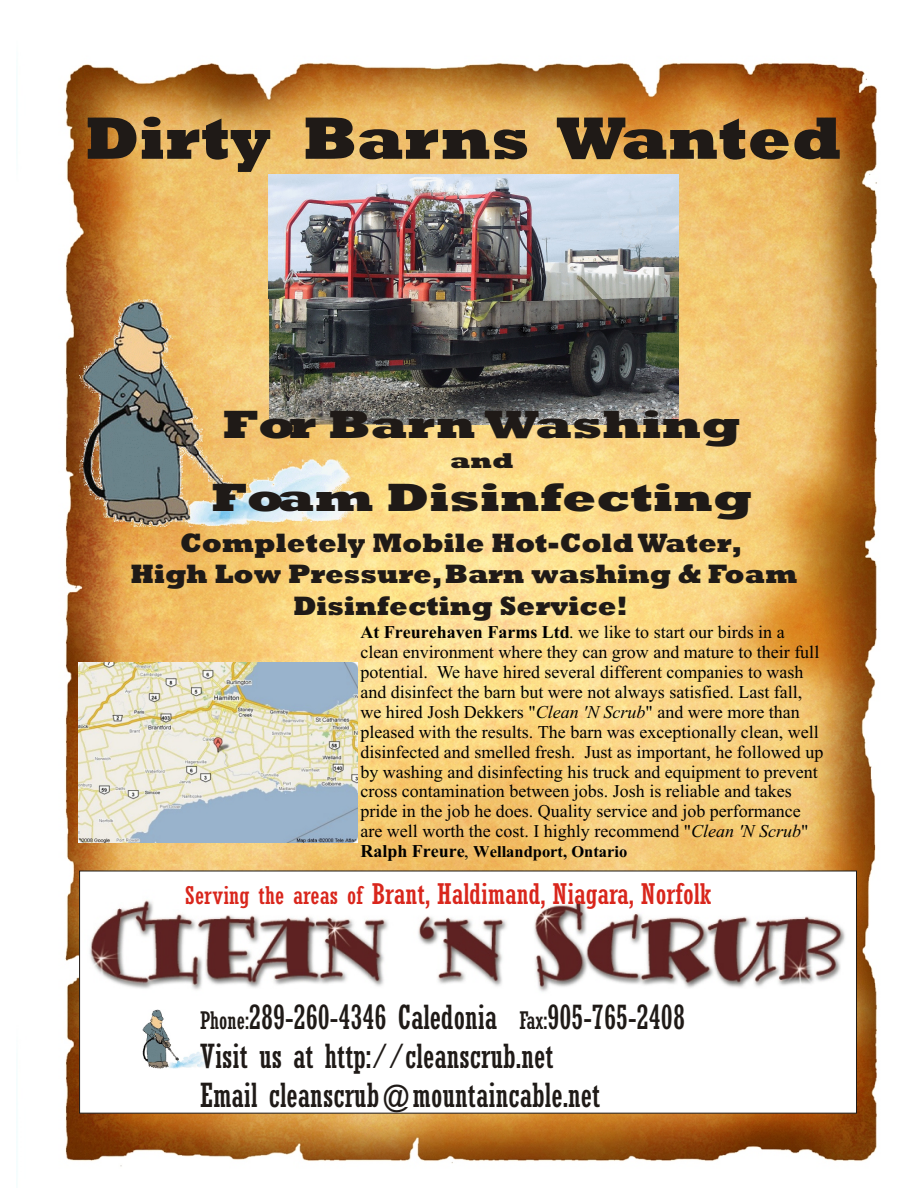
<style>
.page{position:relative;width:918px;height:1188px;background:#fff}
.page>*{position:absolute;margin:0;border:0;box-sizing:border-box;transform-origin:0 0}
.t1{font:800 60.75px "Rockwell";color:#1f1a17;scale:1.04 1}
.t2{font:800 40.05px "Rockwell";color:#1f1a17;scale:1.24 1}
.t3{font:33px/38.8px "Rockwell Condensed";color:#1f1a17}
.t4{font:28.2px "Rockwell Condensed";color:#d9261c;scale:1.1 1}
.t5{font:800 27px/31.7px "Rockwell";color:#1f1a17;text-align:center}
.t6{font:800 21.9px "Rockwell";color:#1f1a17;scale:1.24 1}
.t7{font:18px/20px "Times New Roman";color:#000}
.t8{font:700 16.5px "Times New Roman";color:#000}
.s1{font-weight:700}
.s2{font-style:italic}
.s3{font-size:18px}
.s4{font-weight:400;font-size:18px}
.s5{font-size:24.15px}
.s6{font-size:24px}
</style>
<div class="page">
<img style="left:16px;top:63px;width:862px;height:1122px">
<div style="left:79px;top:871px;width:778px;height:242px;background:#fff"></div>
<img style="left:269px;top:175px;width:410px;height:250px">
<img style="left:89px;top:900px;width:756px;height:92px">
<img style="left:80px;top:300px;width:295px;height:229px">
<img style="left:78px;top:663px;width:280px;height:180px">
<img style="left:142px;top:1009px;width:68px;height:60px">
<h1 class="t1" style="left:85px;top:117px;width:730px">Dirty Barns Wanted</h1>
<h2 class="t2" style="left:223px;top:411px;width:419px">For Barn Washing</h2>
<p class="t6" style="left:450px;top:453px;width:53px">and</p>
<h2 class="t2" style="left:212px;top:483px;width:438px">Foam Disinfecting</h2>
<h3 class="t5" style="left:131px;top:529px;width:668px">Completely Mobile Hot-Cold Water,<br>High Low Pressure, Barn washing &amp; Foam<br>Disinfecting Service!</h3>
<p class="t7" style="left:360px;top:624px;width:464px"><span class="s1">At Freurehaven Farms Ltd</span>. we like to start our birds in a clean environment where they can grow and mature to their full potential. We have hired several different companies to wash and disinfect the barn but were not always satisfied. Last fall, we hired Josh Dekkers "<span class="s2">Clean 'N Scrub</span>" and were more than pleased with the results. The barn was exceptionally clean, well disinfected and smelled fresh. Just as important, he followed up by washing and disinfecting his truck and equipment to prevent cross contamination between jobs. Josh is reliable and takes pride in the job he does. Quality service and job performance are well worth the cost. I highly recommend "<span class="s2">Clean 'N Scrub</span>"</p>
<p class="t8" style="left:360px;top:846px;width:268px"><span class="s3">Ralph Freure</span><span class="s4">,</span> Wellandport, Ontario</p>
<h3 class="t4" style="left:185px;top:883px;width:480px"><span class="s5">Serving the areas of</span> Brant, Haldimand, Niagara, Norfolk</h3>
<h3 class="t3" style="left:200px;top:1001px;width:486px"><span class="s6">Phone:</span>289-260-4346 Caledonia <span class="s6">Fax:</span>905-765-2408<br>Visit us at http://cleanscrub.net<br>Email cleanscrub@mountaincable.net</h3>
</div>
